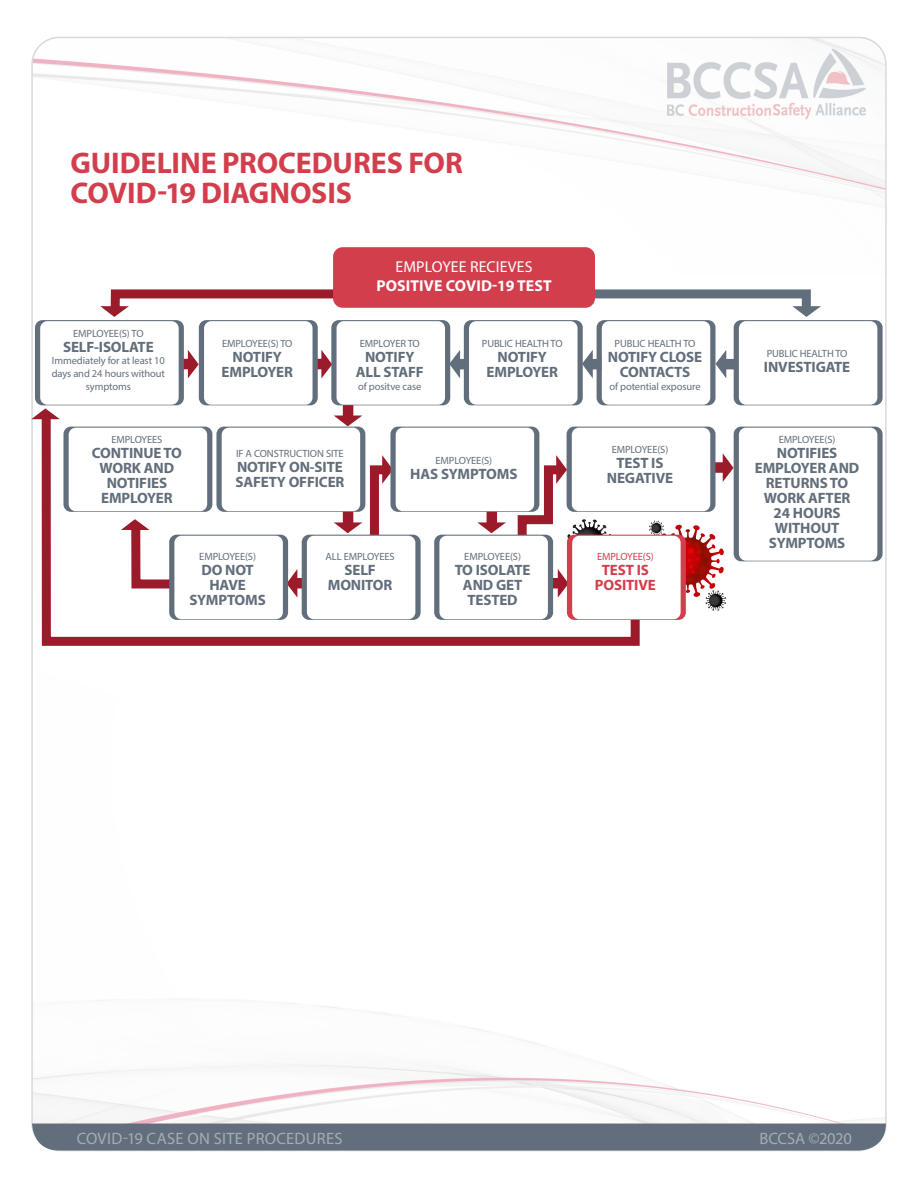
<style>
.page{position:relative;width:918px;height:1188px;background:#fff}
.page>*{position:absolute;margin:0;border:0;box-sizing:border-box;transform-origin:0 0}
.t1{font:700 30px "Myriad Pro";letter-spacing:-.005em;color:#d33e4d}
.t2{font:16.5px "Myriad Pro";letter-spacing:.01em;color:#a5acb7}
.t3{font:16.5px "Myriad Pro";letter-spacing:-.015em;color:#a5acb7}
.t4{font:700 15.75px "Myriad Pro";letter-spacing:.01em;color:#fff}
.t5{font:15.75px "Myriad Pro";letter-spacing:.01em;color:#fff}
.t6{font:700 15px/15px "Myriad Pro";letter-spacing:-.01em;color:#626e7b;text-align:center}
.t7{font:700 15px/15px "Myriad Pro";letter-spacing:-.01em;color:#d33e4d;text-align:center}
.t8{font:10.5px/12.6px "Myriad Pro";letter-spacing:-.01em;color:#626e7b;text-align:center}
.t9{font:10.5px "Myriad Pro";letter-spacing:-.01em;color:#d33e4d}
</style>
<div class="page">
<img style="left:34px;top:37px;width:850px;height:1087px">
<div style="left:32px;top:1124px;width:854px;height:27px;background:#626e7b"></div>
<svg style="left:649px;top:521px;width:77px;height:90px"></svg>
<svg style="left:343px;top:405px;width:10px;height:2px"></svg>
<div style="left:179px;top:359px;width:11px;height:10px;background:#9c1b2b"></div>
<svg style="left:188px;top:350px;width:11px;height:28px"></svg>
<div style="left:313px;top:359px;width:11px;height:10px;background:#9c1b2b"></div>
<svg style="left:321px;top:350px;width:10px;height:28px"></svg>
<div style="left:35px;top:320px;width:149px;height:85px;background:#626e7b;border-radius:7px"></div>
<div style="left:40px;top:321px;width:139px;height:84px;background:#fff;border-radius:7px"></div>
<div style="left:724px;top:359px;width:13px;height:10px;background:#626e7b"></div>
<svg style="left:716px;top:350px;width:10px;height:28px"></svg>
<svg style="left:100px;top:285px;width:298px;height:34px"></svg>
<svg style="left:526px;top:285px;width:295px;height:35px"></svg>
<div style="left:333px;top:247px;width:262px;height:61px;background:#d33e4d;border-radius:9px"></div>
<div style="left:199px;top:320px;width:119px;height:85px;background:#626e7b;border-radius:7px"></div>
<div style="left:204px;top:321px;width:109px;height:84px;background:#fff;border-radius:7px"></div>
<svg style="left:734px;top:320px;width:149px;height:85px"></svg>
<div style="left:739px;top:321px;width:138px;height:84px;background:#fff;border-radius:7px"></div>
<div style="left:331px;top:320px;width:119px;height:85px;background:#626e7b;border-radius:7px"></div>
<div style="left:337px;top:321px;width:108px;height:84px;background:#fff;border-radius:7px"></div>
<div style="left:464px;top:320px;width:119px;height:85px;background:#626e7b;border-radius:7px"></div>
<div style="left:469px;top:321px;width:109px;height:84px;background:#fff;border-radius:7px"></div>
<svg style="left:597px;top:320px;width:118px;height:85px"></svg>
<div style="left:602px;top:321px;width:108px;height:84px;background:#fff;border-radius:7px"></div>
<div style="left:590px;top:359px;width:12px;height:10px;background:#626e7b"></div>
<svg style="left:582px;top:350px;width:11px;height:28px"></svg>
<div style="left:458px;top:359px;width:11px;height:10px;background:#626e7b"></div>
<svg style="left:450px;top:350px;width:10px;height:28px"></svg>
<div style="left:712px;top:462px;width:13px;height:11px;background:#9c1b2b"></div>
<svg style="left:723px;top:453px;width:11px;height:29px"></svg>
<svg style="left:567px;top:427px;width:148px;height:85px"></svg>
<div style="left:572px;top:428px;width:138px;height:83px;background:#fff;border-radius:7px"></div>
<div style="left:734px;top:427px;width:149px;height:134px;background:linear-gradient(to bottom,#67737f,#65717e);border-radius:7px"></div>
<div style="left:739px;top:428px;width:138px;height:133px;background:#fff;border-radius:7px"></div>
<svg style="left:31px;top:408px;width:6px;height:11px"></svg>
<svg style="left:37px;top:407px;width:607px;height:243px"></svg>
<svg style="left:297px;top:578px;width:5px;height:10px"></svg>
<svg style="left:288px;top:569px;width:9px;height:29px"></svg>
<svg style="left:121px;top:518px;width:112px;height:75px"></svg>
<div style="left:169px;top:535px;width:119px;height:85px;background:#626e7b;border-radius:7px"></div>
<div style="left:174px;top:536px;width:109px;height:83px;background:#fff;border-radius:7px"></div>
<div style="left:302px;top:535px;width:119px;height:85px;background:#626e7b;border-radius:7px"></div>
<div style="left:307px;top:536px;width:108px;height:83px;background:#fff;border-radius:7px"></div>
<div style="left:434px;top:535px;width:119px;height:85px;background:#626e7b;border-radius:7px"></div>
<div style="left:439px;top:536px;width:109px;height:83px;background:#fff;border-radius:7px"></div>
<div style="left:567px;top:535px;width:119px;height:85px;background:#d33e4d;border-radius:7px"></div>
<div style="left:572px;top:536px;width:109px;height:83px;background:#fff;border-radius:7px"></div>
<p class="t1" style="left:70px;top:143px;width:394px">GUIDELINE PROCEDURES FOR</p>
<p class="t1" style="left:70px;top:173px;width:283px">COVID-19 DIAGNOSIS</p>
<p class="t8" style="left:73px;top:327px;width:72px">EMPLOYEE(S) TO</p>
<p class="t6" style="left:63px;top:339px;width:92px">SELF-ISOLATE</p>
<p class="t8" style="left:52px;top:354px;width:115px">Immediately for at least 10 days and 24 hours without symptoms</p>
<p class="t5" style="left:396px;top:257px;width:139px">EMPLOYEE RECIEVES</p>
<p class="t4" style="left:376px;top:275px;width:177px">POSITIVE COVID-19 TEST</p>
<p class="t8" style="left:222px;top:337px;width:72px">EMPLOYEE(S) TO</p>
<p class="t6" style="left:222px;top:349px;width:73px">NOTIFY<br>EMPLOYER</p>
<p class="t8" style="left:767px;top:347px;width:82px">PUBLIC HEALTH TO</p>
<p class="t8" style="left:360px;top:337px;width:62px">EMPLOYER TO</p>
<p class="t6" style="left:365px;top:349px;width:51px">NOTIFY</p>
<p class="t6" style="left:356px;top:364px;width:69px">ALL STAFF</p>
<p class="t8" style="left:358px;top:380px;width:65px">of positve case</p>
<p class="t8" style="left:482px;top:337px;width:82px">PUBLIC HEALTH TO</p>
<p class="t6" style="left:487px;top:349px;width:73px">NOTIFY<br>EMPLOYER</p>
<p class="t8" style="left:615px;top:337px;width:82px">PUBLIC HEALTH TO</p>
<p class="t6" style="left:608px;top:349px;width:96px">NOTIFY CLOSE<br>CONTACTS</p>
<p class="t8" style="left:609px;top:380px;width:93px">of potential exposure</p>
<p class="t6" style="left:764px;top:359px;width:88px">INVESTIGATE</p>
<p class="t8" style="left:111px;top:433px;width:52px">EMPLOYEES</p>
<p class="t6" style="left:92px;top:445px;width:92px">CONTINUE TO<br>WORK AND<br>NOTIFIES<br>EMPLOYER</p>
<p class="t8" style="left:236px;top:447px;width:109px">IF A CONSTRUCTION SITE</p>
<p class="t6" style="left:235px;top:459px;width:111px;text-align:left">NOTIFY ON-SITE<br>SAFETY OFFICER</p>
<p class="t8" style="left:436px;top:454px;width:58px">EMPLOYEE(S)</p>
<p class="t6" style="left:410px;top:466px;width:109px">HAS SYMPTOMS</p>
<p class="t8" style="left:199px;top:550px;width:58px">EMPLOYEE(S)</p>
<p class="t6" style="left:201px;top:562px;width:54px">DO NOT</p>
<p class="t6" style="left:189px;top:577px;width:78px">HAVE<br>SYMPTOMS</p>
<p class="t8" style="left:326px;top:550px;width:71px">ALL EMPLOYEES</p>
<p class="t6" style="left:328px;top:562px;width:66px">SELF<br>MONITOR</p>
<p class="t8" style="left:464px;top:550px;width:58px">EMPLOYEE(S)</p>
<p class="t6" style="left:455px;top:562px;width:77px">TO ISOLATE<br>AND GET<br>TESTED</p>
<p class="t8" style="left:612px;top:443px;width:58px">EMPLOYEE(S)</p>
<p class="t6" style="left:617px;top:455px;width:49px">TEST IS</p>
<p class="t6" style="left:607px;top:470px;width:68px">NEGATIVE</p>
<p class="t9" style="left:597px;top:550px;width:58px">EMPLOYEE(S)</p>
<p class="t7" style="left:595px;top:562px;width:62px">TEST IS<br>POSITIVE</p>
<p class="t8" style="left:779px;top:433px;width:58px">EMPLOYEE(S)</p>
<p class="t6" style="left:755px;top:445px;width:106px">NOTIFIES<br>EMPLOYER AND<br>RETURNS TO<br>WORK AFTER</p>
<p class="t6" style="left:769px;top:505px;width:78px">24 HOURS<br>WITHOUT<br>SYMPTOMS</p>
<p class="t2" style="left:77px;top:1128px;width:267px">COVID-19 CASE ON SITE PROCEDURES</p>
<p class="t3" style="left:760px;top:1128px;width:94px">BCCSA ©2020</p>
</div>
